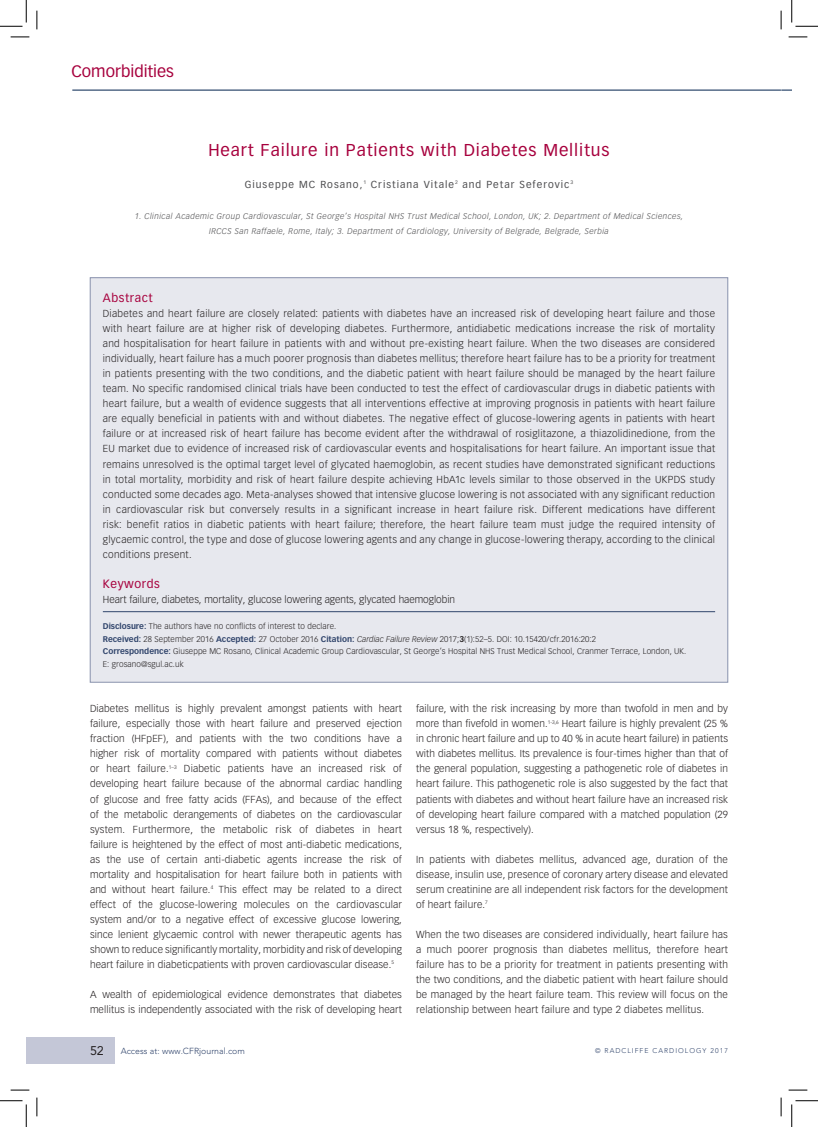
<style>
.page{position:relative;width:818px;height:1127px;background:#fff}
.page>*{position:absolute;margin:0;border:0;box-sizing:border-box;transform-origin:0 0}
.t1{font:16.88px "Vectora LT Std";letter-spacing:.05em;color:#a7003d}
.t2{font:16.25px "Vectora LT Std";color:#a7003d}
.t3{font:12.5px "Avenir LT Std";color:#231f20}
.t4{font:11.88px "Vectora LT Std";letter-spacing:.05em;color:#a7003d}
.t5{font:300 10px/15px "Vectora LT Std";letter-spacing:.01em;color:#231f20;text-align:justify}
.t6{font:10px "Vectora LT Std";letter-spacing:.1em;color:#4d4d4f}
.t7{font:300 8.75px "Avenir LT Std";color:#31456c}
.t8{font:300 8.12px/12.5px "Vectora LT Std";letter-spacing:.01em;color:#231f20}
.t9{font:italic 300 8.12px/15px "Vectora LT Std";letter-spacing:.05em;color:#4d4d4f;text-align:center}
.t10{font:300 6.88px "Avenir LT Std";letter-spacing:.15em;color:#31456c}
.s1{font-weight:700;color:#31456c}
.s2{font-style:italic}
.s3{font-weight:700}
</style>
<div class="page">
<div style="left:26px;top:1036px;width:89px;height:27px;background:#c4c7d7"></div>
<hr style="left:72px;top:90px;width:709px;height:1px;background:#00224d">
<div style="left:90px;top:277px;width:638px;height:405px;background:#e7e8ee"></div>
<hr style="left:103px;top:611px;width:612px;height:1px;background:#31456c">
<svg style="left:11px;top:36px;width:18px;height:2px"></svg>
<svg style="left:788px;top:36px;width:19px;height:2px"></svg>
<svg style="left:11px;top:1089px;width:18px;height:1px"></svg>
<svg style="left:788px;top:1089px;width:19px;height:1px"></svg>
<svg style="left:36px;top:11px;width:2px;height:18px"></svg>
<svg style="left:36px;top:1097px;width:2px;height:18px"></svg>
<svg style="left:780px;top:11px;width:2px;height:18px"></svg>
<svg style="left:780px;top:1097px;width:2px;height:18px"></svg>
<svg style="left:0;top:0;width:27px;height:27px"></svg>
<svg style="left:0;top:1100px;width:27px;height:26px"></svg>
<svg style="left:791px;top:0;width:27px;height:27px"></svg>
<svg style="left:791px;top:1100px;width:27px;height:26px"></svg>
<h2 class="t2" style="left:71px;top:61px;width:104px">Comorbidities</h2>
<h1 class="t1" style="left:209px;top:140px;width:402px">Heart Failure in Patients with Diabetes Mellitus</h1>
<p class="t6" style="left:245px;top:178px;width:330px">Giuseppe MC Rosano,<sup>1</sup> Cristiana Vitale<sup>2</sup> and Petar Seferovic<sup>3</sup></p>
<p class="t9" style="left:135px;top:208px;width:550px">1. Clinical Academic Group Cardiovascular, St George’s Hospital NHS Trust Medical School, London, UK; 2. Department of Medical Sciences,<br>IRCCS San Raffaele, Rome, Italy; 3. Department of Cardiology, University of Belgrade, Belgrade, Serbia</p>
<p class="t4" style="left:103px;top:291px;width:51px">Abstract</p>
<p class="t5" style="left:103px;top:306px;width:614px">Diabetes and heart failure are closely related: patients with diabetes have an increased risk of developing heart failure and those with heart failure are at higher risk of developing diabetes. Furthermore, antidiabetic medications increase the risk of mortality and hospitalisation for heart failure in patients with and without pre-existing heart failure. When the two diseases are considered individually, heart failure has a much poorer prognosis than diabetes mellitus; therefore heart failure has to be a priority for treatment in patients presenting with the two conditions, and the diabetic patient with heart failure should be managed by the heart failure team. No specific randomised clinical trials have been conducted to test the effect of cardiovascular drugs in diabetic patients with heart failure, but a wealth of evidence suggests that all interventions effective at improving prognosis in patients with heart failure are equally beneficial in patients with and without diabetes. The negative effect of glucose-lowering agents in patients with heart failure or at increased risk of heart failure has become evident after the withdrawal of rosiglitazone, a thiazolidinedione, from the EU market due to evidence of increased risk of cardiovascular events and hospitalisations for heart failure. An important issue that remains unresolved is the optimal target level of glycated haemoglobin, as recent studies have demonstrated significant reductions in total mortality, morbidity and risk of heart failure despite achieving HbA1c levels similar to those observed in the UKPDS study conducted some decades ago. Meta-analyses showed that intensive glucose lowering is not associated with any significant reduction in cardiovascular risk but conversely results in a significant increase in heart failure risk. Different medications have different risk: benefit ratios in diabetic patients with heart failure; therefore, the heart failure team must judge the required intensity of glycaemic control, the type and dose of glucose lowering agents and any change in glucose-lowering therapy, according to the clinical conditions present.</p>
<p class="t4" style="left:103px;top:576px;width:59px">Keywords</p>
<p class="t5" style="left:103px;top:591px;width:354px">Heart failure, diabetes, mortality, glucose lowering agents, glycated haemoglobin</p>
<p class="t8" style="left:103px;top:620px;width:585px"><span class="s1">Disclosure:</span> The authors have no conflicts of interest to declare.<br><span class="s1">Received:</span> 28 September 2016 <span class="s1">Accepted:</span> 27 October 2016 <span class="s1">Citation:</span> <span class="s2">Cardiac Failure Review</span> 2017;<span class="s3">3</span>(1):52–5. DOI: 10.15420/cfr.2016:20:2<br><span class="s1">Correspondence:</span> Giuseppe MC Rosano, Clinical Academic Group Cardiovascular, St George’s Hospital NHS Trust Medical School, Cranmer Terrace, London, UK.<br>E: grosano@sgul.ac.uk</p>
<p class="t5" style="left:90px;top:701px;width:314px">Diabetes mellitus is highly prevalent amongst patients with heart failure, especially those with heart failure and preserved ejection fraction (HFpEF), and patients with the two conditions have a higher risk of mortality compared with patients without diabetes or heart failure.<sup>1–3</sup> Diabetic patients have an increased risk of developing heart failure because of the abnormal cardiac handling of glucose and free fatty acids (FFAs), and because of the effect of the metabolic derangements of diabetes on the cardiovascular system. Furthermore, the metabolic risk of diabetes in heart failure is heightened by the effect of most anti-diabetic medications, as the use of certain anti-diabetic agents increase the risk of mortality and hospitalisation for heart failure both in patients with and without heart failure.<sup>4</sup> This effect may be related to a direct effect of the glucose-lowering molecules on the cardiovascular system and/or to a negative effect of excessive glucose lowering, since lenient glycaemic control with newer therapeutic agents has shown to reduce significantly mortality, morbidity and risk of developing heart failure in diabeticpatients with proven cardiovascular disease.<sup>5</sup></p>
<p class="t5" style="left:90px;top:986px;width:313px">A wealth of epidemiological evidence demonstrates that diabetes mellitus is independently associated with the risk of developing heart</p>
<p class="t5" style="left:416px;top:701px;width:313px">failure, with the risk increasing by more than twofold in men and by more than fivefold in women.<sup>1-3,6</sup> Heart failure is highly prevalent (25 % in chronic heart failure and up to 40 % in acute heart failure) in patients with diabetes mellitus. Its prevalence is four-times higher than that of the general population, suggesting a pathogenetic role of diabetes in heart failure. This pathogenetic role is also suggested by the fact that patients with diabetes and without heart failure have an increased risk of developing heart failure compared with a matched population (29 versus 18 %, respectively).</p>
<p class="t5" style="left:416px;top:851px;width:313px">In patients with diabetes mellitus, advanced age, duration of the disease, insulin use, presence of coronary artery disease and elevated serum creatinine are all independent risk factors for the development of heart failure.<sup>7</sup></p>
<p class="t5" style="left:416px;top:926px;width:313px">When the two diseases are considered individually, heart failure has a much poorer prognosis than diabetes mellitus, therefore heart failure has to be a priority for treatment in patients presenting with the two conditions, and the diabetic patient with heart failure should be managed by the heart failure team. This review will focus on the relationship between heart failure and type 2 diabetes mellitus.</p>
<p class="t3" style="left:90px;top:1043px;width:15px">52</p>
<p class="t10" style="left:595px;top:1046px;width:134px">© RADCLIFFE CARDIOLOGY 2017</p>
<p class="t7" style="left:121px;top:1045px;width:126px">Access at: www.CFRjournal.com</p>
</div>
